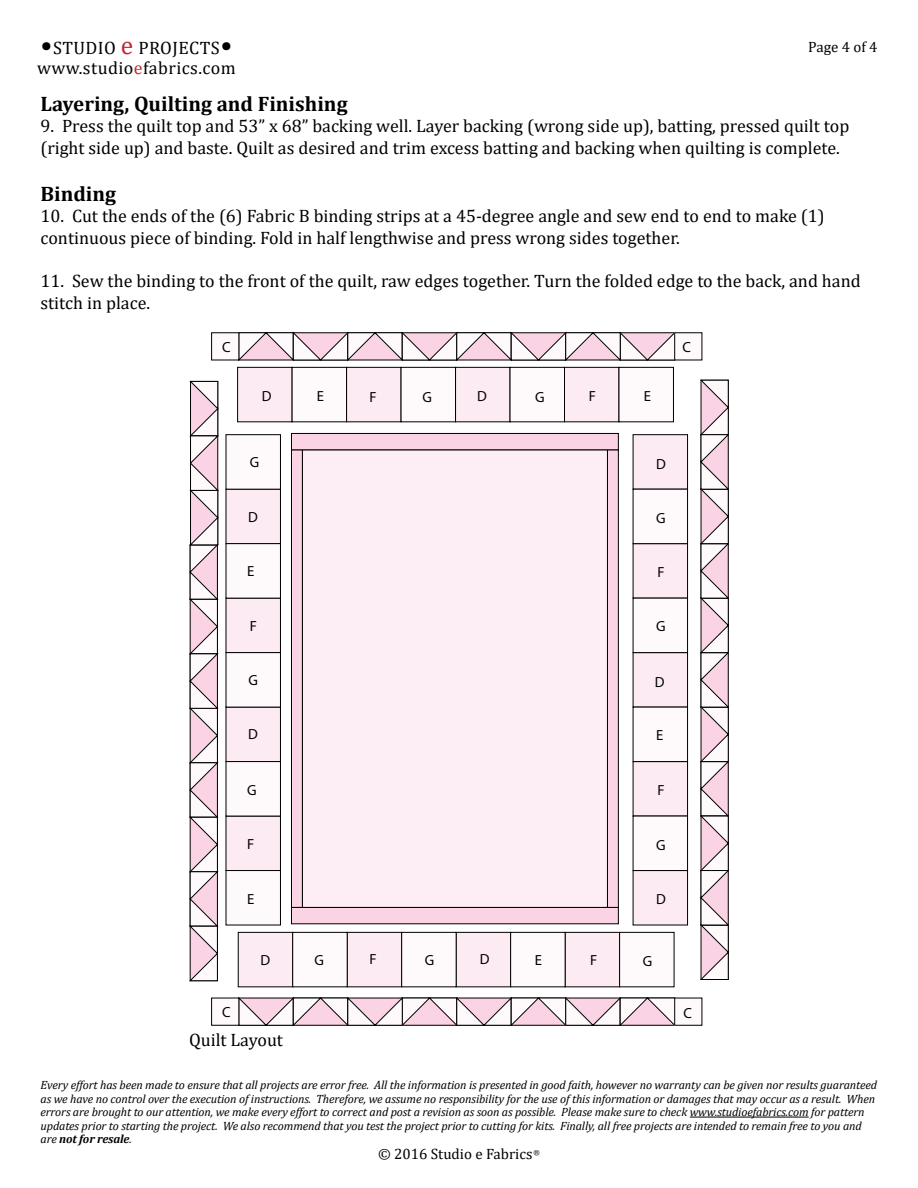
<style>
.page{position:relative;width:918px;height:1188px;background:#fff}
.page>*{position:absolute;margin:0;border:0;box-sizing:border-box;transform-origin:0 0}
.t1{font:700 21px "Cambria";color:#000}
.t2{font:18px/21.6px "Cambria";color:#000}
.t3{font:18px "Cambria";letter-spacing:.025em;color:#000}
.t4{font:15px "Cambria";color:#000}
.t5{font:14.7px "Myriad Pro";color:#000}
.t6{font:italic 12px/13.5px "Cambria";letter-spacing:-.01em;color:#000}
.s1{font-size:27px}
.s2{font-size:25.5px;color:#c1272d}
.s3{color:#c0272e}
.s4{font-weight:700}
</style>
<div class="page">
<hr style="left:690px;top:1117px;width:119px;height:1px;background:#000">
<div style="left:302px;top:450px;width:306px;height:458px;background:#fdedf4"></div>
<div style="left:291px;top:450px;width:12px;height:458px;background:#fad3e4;border:1px solid #000"></div>
<div style="left:607px;top:450px;width:12px;height:458px;background:#fad3e4;border:1px solid #000"></div>
<svg style="left:238px;top:331px;width:437px;height:30px"></svg>
<svg style="left:238px;top:997px;width:438px;height:29px"></svg>
<svg style="left:189px;top:381px;width:30px;height:601px"></svg>
<svg style="left:700px;top:380px;width:29px;height:600px"></svg>
<div style="left:212px;top:333px;width:27px;height:27px;background:#fef9fb"></div>
<div style="left:212px;top:998px;width:27px;height:27px;background:#fef9fb"></div>
<div style="left:211px;top:998px;width:28px;height:28px;border:1px solid #000"></div>
<div style="left:675px;top:998px;width:27px;height:27px;background:#fef9fb"></div>
<div style="left:674px;top:998px;width:28px;height:28px;border:1px solid #000"></div>
<div style="left:675px;top:333px;width:27px;height:27px;background:#fef9fb"></div>
<div style="left:237px;top:367px;width:55px;height:55px;background:#fdebf3;border:1px solid #000"></div>
<div style="left:292px;top:367px;width:55px;height:55px;background:#fef9fb"></div>
<div style="left:346px;top:367px;width:55px;height:55px;background:#fdebf3;border:1px solid #000"></div>
<div style="left:401px;top:367px;width:55px;height:55px;background:#fef9fb"></div>
<div style="left:455px;top:367px;width:55px;height:55px;background:#fdebf3;border:1px solid #000"></div>
<div style="left:510px;top:367px;width:55px;height:55px;background:#fef9fb"></div>
<div style="left:564px;top:367px;width:55px;height:55px;background:#fdebf3;border:1px solid #000"></div>
<div style="left:633px;top:434px;width:55px;height:55px;background:#fdebf3;border:1px solid #000"></div>
<div style="left:619px;top:367px;width:55px;height:55px;background:#fef9fb;border:1px solid #000"></div>
<div style="left:633px;top:543px;width:55px;height:55px;background:#fdebf3"></div>
<div style="left:633px;top:489px;width:55px;height:55px;background:#fef9fb;border:1px solid #000"></div>
<div style="left:633px;top:652px;width:55px;height:55px;background:#fdebf3"></div>
<div style="left:633px;top:598px;width:55px;height:55px;background:#fef9fb;border:1px solid #000"></div>
<div style="left:633px;top:761px;width:55px;height:55px;background:#fdebf3"></div>
<div style="left:633px;top:707px;width:55px;height:55px;background:#fef9fb;border:1px solid #000"></div>
<div style="left:633px;top:870px;width:55px;height:55px;background:#fdebf3"></div>
<div style="left:633px;top:816px;width:55px;height:55px;background:#fef9fb;border:1px solid #000"></div>
<div style="left:565px;top:932px;width:55px;height:55px;background:#fdebf3;border:1px solid #000"></div>
<div style="left:619px;top:932px;width:55px;height:55px;background:#fef9fb;border:1px solid #000"></div>
<div style="left:456px;top:932px;width:55px;height:55px;background:#fdebf3;border:1px solid #000"></div>
<div style="left:510px;top:932px;width:55px;height:55px;background:#fef9fb;border:1px solid #000"></div>
<div style="left:347px;top:932px;width:55px;height:55px;background:#fdebf3;border:1px solid #000"></div>
<div style="left:401px;top:932px;width:55px;height:55px;background:#fef9fb;border:1px solid #000"></div>
<div style="left:238px;top:932px;width:55px;height:55px;background:#fdebf3"></div>
<div style="left:292px;top:932px;width:56px;height:55px;background:#fef9fb;border:1px solid #000"></div>
<div style="left:226px;top:816px;width:55px;height:55px;background:#fdebf3;border:1px solid #000"></div>
<div style="left:226px;top:870px;width:55px;height:55px;background:#fef9fb;border:1px solid #000"></div>
<div style="left:226px;top:707px;width:55px;height:55px;background:#fdebf3;border:1px solid #000"></div>
<div style="left:226px;top:761px;width:55px;height:55px;background:#fef9fb;border:1px solid #000"></div>
<div style="left:226px;top:598px;width:55px;height:55px;background:#fdebf3;border:1px solid #000"></div>
<div style="left:226px;top:652px;width:55px;height:55px;background:#fef9fb;border:1px solid #000"></div>
<div style="left:226px;top:489px;width:55px;height:55px;background:#fdebf3;border:1px solid #000"></div>
<div style="left:226px;top:543px;width:55px;height:55px;background:#fef9fb;border:1px solid #000"></div>
<div style="left:226px;top:434px;width:55px;height:55px;background:#fef9fb;border:1px solid #000"></div>
<div style="left:291px;top:433px;width:328px;height:17px;background:#fad3e4;border:1px solid #000"></div>
<div style="left:291px;top:907px;width:328px;height:17px;background:#fad3e4;border:1px solid #000"></div>
<h2 class="t3" style="left:41px;top:37px;width:193px"><span class="s1">•</span>STUDIO <span class="s2">e</span> PROJECTS<span class="s1">•</span></h2>
<h2 class="t3" style="left:37px;top:57px;width:200px">www.studio<span class="s3">e</span>fabrics.com</h2>
<p class="t4" style="left:808px;top:38px;width:71px">Page 4 of 4</p>
<h1 class="t1" style="left:40px;top:89px;width:309px">Layering, Quilting and Finishing</h1>
<h2 class="t2" style="left:40px;top:115px;width:810px">9. Press the quilt top and 53” x 68” backing well. Layer backing (wrong side up), batting, pressed quilt top (right side up) and baste. Quilt as desired and trim excess batting and backing when quilting is complete.</h2>
<h1 class="t1" style="left:40px;top:179px;width:77px">Binding</h1>
<h2 class="t2" style="left:40px;top:205px;width:786px">10. Cut the ends of the (6) Fabric B binding strips at a 45-degree angle and sew end to end to make (1) continuous piece of binding. Fold in half lengthwise and press wrong sides together.</h2>
<h2 class="t2" style="left:40px;top:270px;width:822px">11. Sew the binding to the front of the quilt, raw edges together. Turn the folded edge to the back, and hand stitch in place.</h2>
<p class="t5" style="left:222px;top:338px;width:10px">C</p>
<p class="t5" style="left:682px;top:338px;width:10px">C</p>
<p class="t5" style="left:262px;top:387px;width:11px">D</p>
<p class="t5" style="left:477px;top:387px;width:11px">D</p>
<p class="t5" style="left:317px;top:387px;width:9px">E</p>
<p class="t5" style="left:644px;top:387px;width:9px">E</p>
<p class="t5" style="left:370px;top:388px;width:9px">F</p>
<p class="t5" style="left:589px;top:387px;width:9px">F</p>
<p class="t5" style="left:422px;top:388px;width:11px">G</p>
<p class="t5" style="left:535px;top:388px;width:11px">G</p>
<p class="t5" style="left:250px;top:453px;width:11px">G</p>
<p class="t5" style="left:656px;top:455px;width:11px">D</p>
<p class="t5" style="left:248px;top:508px;width:11px">D</p>
<p class="t5" style="left:656px;top:509px;width:11px">G</p>
<p class="t5" style="left:247px;top:562px;width:9px">E</p>
<p class="t5" style="left:657px;top:563px;width:9px">F</p>
<p class="t5" style="left:250px;top:617px;width:9px">F</p>
<p class="t5" style="left:656px;top:617px;width:11px">G</p>
<p class="t5" style="left:249px;top:671px;width:11px">G</p>
<p class="t5" style="left:655px;top:673px;width:11px">D</p>
<p class="t5" style="left:248px;top:725px;width:11px">D</p>
<p class="t5" style="left:656px;top:726px;width:9px">E</p>
<p class="t5" style="left:247px;top:781px;width:11px">G</p>
<p class="t5" style="left:657px;top:781px;width:9px">F</p>
<p class="t5" style="left:247px;top:835px;width:9px">F</p>
<p class="t5" style="left:656px;top:836px;width:11px">G</p>
<p class="t5" style="left:247px;top:890px;width:9px">E</p>
<p class="t5" style="left:656px;top:890px;width:11px">D</p>
<p class="t5" style="left:261px;top:951px;width:11px">D</p>
<p class="t5" style="left:480px;top:950px;width:11px">D</p>
<p class="t5" style="left:370px;top:950px;width:9px">F</p>
<p class="t5" style="left:590px;top:951px;width:9px">F</p>
<p class="t5" style="left:315px;top:951px;width:11px">G</p>
<p class="t5" style="left:425px;top:951px;width:11px">G</p>
<p class="t5" style="left:643px;top:952px;width:11px">G</p>
<p class="t5" style="left:535px;top:951px;width:9px">E</p>
<p class="t5" style="left:222px;top:1003px;width:10px">C</p>
<p class="t5" style="left:684px;top:1004px;width:10px">C</p>
<h2 class="t2" style="left:189px;top:1029px;width:96px">Quilt Layout</h2>
<p class="t6" style="left:40px;top:1078px;width:838px">Every effort has been made to ensure that all projects are error free. All the information is presented in good faith, however no warranty can be given nor results guaranteed as we have no control over the execution of instructions. Therefore, we assume no responsibility for the use of this information or damages that may occur as a result. When errors are brought to our attention, we make every effort to correct and post a revision as soon as possible. Please make sure to check www.studioefabrics.com for pattern updates prior to starting the project. We also recommend that you test the project prior to cutting for kits. Finally, all free projects are intended to remain free to you and are <span class="s4">not for resale</span>.</p>
<p class="t4" style="left:378px;top:1145px;width:163px">© 2016 Studio e Fabrics<sup>®</sup></p>
</div>
